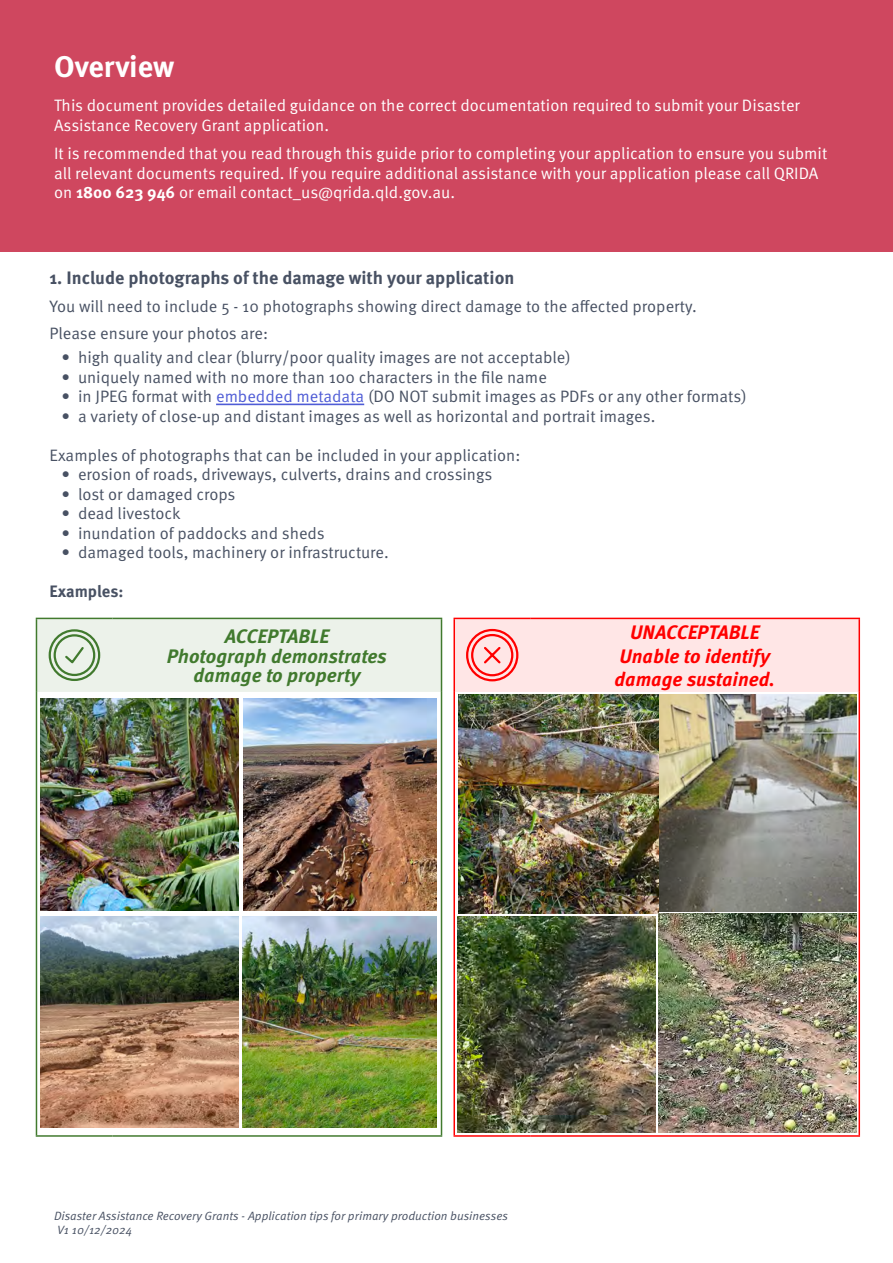
<style>
.page{position:relative;width:893px;height:1263px;background:#fff}
.page>*{position:absolute;margin:0;border:0;box-sizing:border-box;transform-origin:0 0}
.t1{font:700 30px "Meta OT";color:#fff}
.t2{font:italic 700 19.5px "Meta OT";color:#417a2e}
.t3{font:italic 700 19.5px "Meta OT";color:#f00}
.t4{font:700 18px "Meta OT";color:#485163}
.t5{font:16.5px "Meta OT Norm";color:#485163}
.t6{font:16.5px/19.5px "Meta OT Norm";color:#fff}
.t7{font:700 16.5px "Meta OT";color:#485163}
.t8{font:12px/13.6px "Meta OT Norm Ita";color:#485163}
.s1{font-family:"Meta OT";font-weight:700}
.s2{color:#4f5cd6}
</style>
<div class="page">
<div style="left:0;top:0;width:893px;height:251px;background:#cf475f"></div>
<hr style="left:216px;top:404px;width:148px;height:1px;background:#4f5cd6">
<hr style="left:858px;top:692px;width:2px;height:443px;background:#f00">
<hr style="left:112px;top:618px;width:330px;height:1px;background:#417a2e">
<hr style="left:36px;top:692px;width:1px;height:443px;background:#417a2e">
<hr style="left:441px;top:619px;width:1px;height:73px;background:#417a2e">
<hr style="left:441px;top:692px;width:1px;height:443px;background:#417a2e">
<hr style="left:36px;top:1135px;width:76px;height:2px;background:#417a2e">
<hr style="left:112px;top:1135px;width:330px;height:2px;background:#417a2e">
<hr style="left:453px;top:618px;width:77px;height:1px;background:#f00">
<hr style="left:530px;top:618px;width:330px;height:1px;background:#f00">
<hr style="left:858px;top:619px;width:2px;height:73px;background:#f00">
<hr style="left:453px;top:619px;width:2px;height:73px;background:#f00">
<hr style="left:453px;top:692px;width:2px;height:443px;background:#f00">
<hr style="left:453px;top:1135px;width:77px;height:2px;background:#f00">
<hr style="left:530px;top:1135px;width:330px;height:2px;background:#f00">
<svg style="left:36px;top:618px;width:405px;height:74px;background:#e4ece1"></svg>
<svg style="left:454px;top:618px;width:405px;height:74px;background:#ffdbdb"></svg>
<img style="left:40px;top:699px;width:199px;height:211px">
<img style="left:243px;top:699px;width:194px;height:211px">
<img style="left:40px;top:916px;width:199px;height:211px">
<img style="left:243px;top:916px;width:193px;height:211px">
<img style="left:459px;top:694px;width:199px;height:219px">
<img style="left:660px;top:694px;width:196px;height:217px">
<img style="left:457px;top:916px;width:198px;height:216px">
<img style="left:658px;top:913px;width:198px;height:219px">
<p class="t1" style="left:54px;top:47px;width:122px">Overview</p>
<p class="t6" style="left:54px;top:96px;width:747px">This document provides detailed guidance on the correct documentation required to submit your Disaster<br>Assistance Recovery Grant application.</p>
<p class="t6" style="left:54px;top:144px;width:775px">It is recommended that you read through this guide prior to completing your application to ensure you submit all relevant documents required. If you require additional assistance with your application please call QRIDA on <span class="s1">1800 623 946</span> or email contact_us@qrida.qld.gov.au.</p>
<p class="t4" style="left:50px;top:266px;width:466px">1. Include photographs of the damage with your application</p>
<p class="t5" style="left:50px;top:297px;width:649px">You will need to include 5 - 10 photographs showing direct damage to the affected property.</p>
<p class="t5" style="left:50px;top:324px;width:220px">Please ensure your photos are:</p>
<p class="t5" style="left:62px;top:348px;width:511px">• high quality and clear (blurry/poor quality images are not acceptable)</p>
<p class="t5" style="left:62px;top:367px;width:487px">• uniquely named with no more than 100 characters in the file name</p>
<p class="t5" style="left:62px;top:387px;width:687px">• in JPEG format with <span class="s2">embedded metadata</span> (DO NOT submit images as PDFs or any other formats)</p>
<p class="t5" style="left:62px;top:406px;width:595px">• a variety of close-up and distant images as well as horizontal and portrait images.</p>
<p class="t5" style="left:50px;top:445px;width:472px">Examples of photographs that can be included in your application:</p>
<p class="t5" style="left:62px;top:465px;width:432px">• erosion of roads, driveways, culverts, drains and crossings</p>
<p class="t5" style="left:62px;top:484px;width:176px">• lost or damaged crops</p>
<p class="t5" style="left:62px;top:504px;width:121px">• dead livestock</p>
<p class="t5" style="left:62px;top:523px;width:265px">• inundation of paddocks and sheds</p>
<p class="t5" style="left:62px;top:543px;width:329px">• damaged tools, machinery or infrastructure.</p>
<p class="t7" style="left:50px;top:581px;width:75px">Examples:</p>
<p class="t2" style="left:225px;top:624px;width:106px">ACCEPTABLE</p>
<p class="t2" style="left:167px;top:644px;width:222px">Photograph demonstrates</p>
<p class="t2" style="left:193px;top:663px;width:168px">damage to property</p>
<p class="t3" style="left:630px;top:620px;width:131px">UNACCEPTABLE</p>
<p class="t3" style="left:619px;top:644px;width:152px">Unable to identify</p>
<p class="t3" style="left:614px;top:667px;width:162px">damage sustained.</p>
<p class="t8" style="left:54px;top:1210px;width:455px">Disaster Assistance Recovery Grants - Application tips for primary production businesses<br>V1 10/12/2024</p>
</div>
